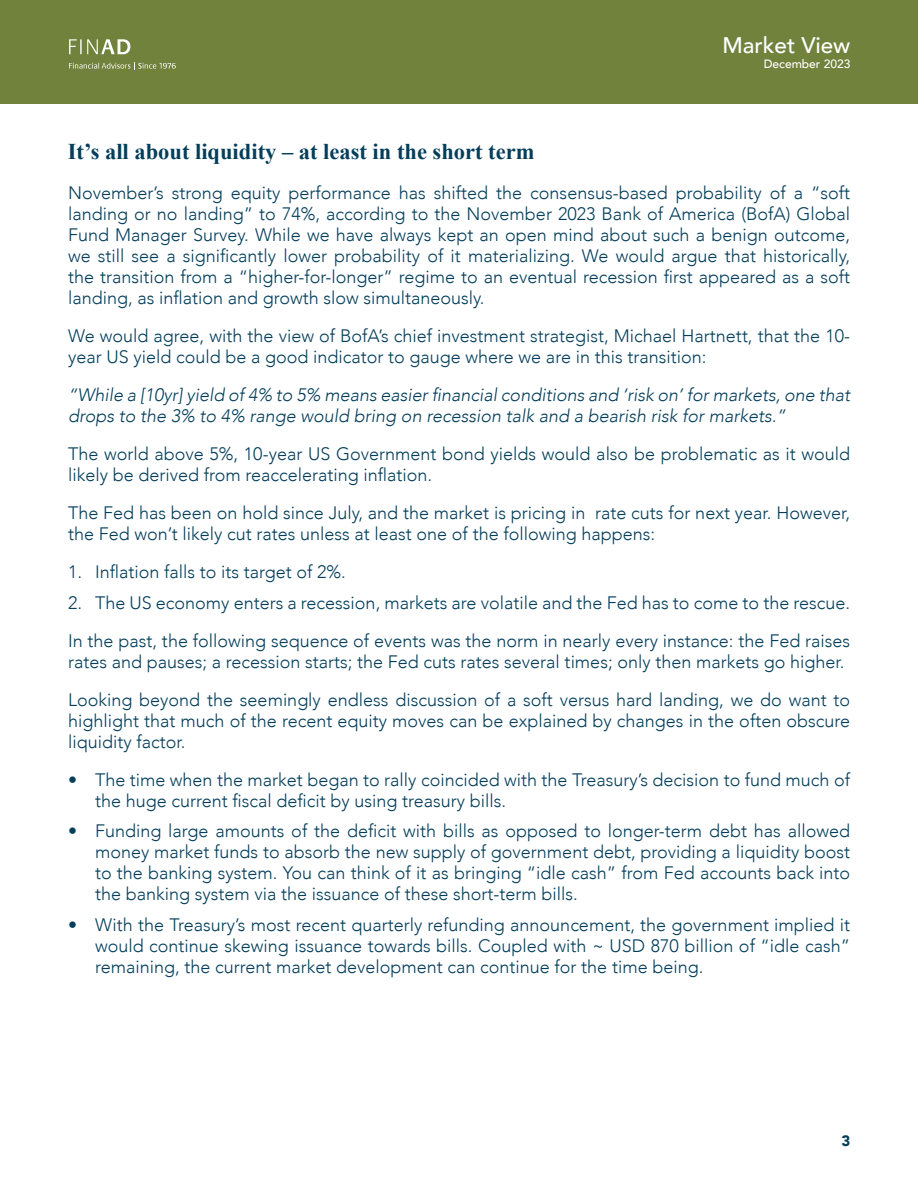
<style>
.page{position:relative;width:918px;height:1188px;background:#fff}
.page>*{position:absolute;margin:0;border:0;box-sizing:border-box;transform-origin:0 0}
.t1{font:700 22.5px "Times New Roman";color:#043e5b}
.t2{font:500 22.5px "Avenir";color:#fff}
.t3{font:300 18px/21px "Avenir";color:#043e5b}
.t4{font:italic 300 18px/21px "Avenir";color:#043e5b}
.t5{font:900 15px "Avenir";color:#043e5b}
.t6{font:500 12px "Avenir";color:#fff}
</style>
<div class="page">
<div style="left:0;top:0;width:918px;height:104px;background:#71823d"></div>
<svg style="left:69px;top:39px;width:61px;height:15px"></svg>
<svg style="left:69px;top:62px;width:107px;height:7px"></svg>
<p class="t2" style="left:722px;top:26px;width:129px">Market View</p>
<p class="t6" style="left:764px;top:53px;width:88px">December 2023</p>
<p class="t1" style="left:68px;top:136px;width:468px">It’s all about liquidity – at least in the short term</p>
<p class="t3" style="left:68px;top:182px;width:784px;text-align:justify">November’s strong equity performance has shifted the consensus-based probability of a “soft landing or no landing” to 74%, according to the November 2023 Bank of America (BofA) Global Fund Manager Survey. While we have always kept an open mind about such a benign outcome, we still see a significantly lower probability of it materializing. We would argue that historically, the transition from a “higher-for-longer” regime to an eventual recession first appeared as a soft landing, as inflation and growth slow simultaneously.</p>
<p class="t3" style="left:68px;top:326px;width:784px">We would agree, with the view of BofA’s chief investment strategist, Michael Hartnett, that the 10- year US yield could be a good indicator to gauge where we are in this transition:</p>
<p class="t4" style="left:68px;top:385px;width:784px">“While a [10yr] yield of 4% to 5% means easier financial conditions and ‘risk on’ for markets, one that drops to the 3% to 4% range would bring on recession talk and a bearish risk for markets.”</p>
<p class="t3" style="left:68px;top:444px;width:784px">The world above 5%, 10-year US Government bond yields would also be problematic as it would likely be derived from reaccelerating inflation.</p>
<p class="t3" style="left:68px;top:503px;width:784px">The Fed has been on hold since July, and the market is pricing in rate cuts for next year. However, the Fed won’t likely cut rates unless at least one of the following happens:</p>
<p class="t3" style="left:68px;top:562px;width:279px">1. Inflation falls to its target of 2%.</p>
<p class="t3" style="left:68px;top:584px;width:784px;line-height:38px">2. The US economy enters a recession, markets are volatile and the Fed has to come to the rescue.<br>In the past, the following sequence of events was the norm in nearly every instance: the Fed raises</p>
<p class="t3" style="left:68px;top:643px;width:784px;line-height:38px">rates and pauses; a recession starts; the Fed cuts rates several times; only then markets go higher.<br>Looking beyond the seemingly endless discussion of a soft versus hard landing, we do want to</p>
<p class="t3" style="left:68px;top:710px;width:784px">highlight that much of the recent equity moves can be explained by changes in the often obscure liquidity factor.</p>
<p class="t3" style="left:95px;top:769px;width:757px;text-indent:-27px">• The time when the market began to rally coincided with the Treasury’s decision to fund much of the huge current fiscal deficit by using treasury bills.</p>
<p class="t3" style="left:95px;top:821px;width:757px;text-align:justify;text-indent:-27px">• Funding large amounts of the deficit with bills as opposed to longer-term debt has allowed money market funds to absorb the new supply of government debt, providing a liquidity boost to the banking system. You can think of it as bringing “idle cash” from Fed accounts back into the banking system via the issuance of these short-term bills.</p>
<p class="t3" style="left:95px;top:914px;width:757px;text-align:justify;text-indent:-27px">• With the Treasury’s most recent quarterly refunding announcement, the government implied it would continue skewing issuance towards bills. Coupled with ~ USD 870 billion of “idle cash” remaining, the current market development can continue for the time being.</p>
<p class="t5" style="left:842px;top:1128px;width:10px">3</p>
</div>
